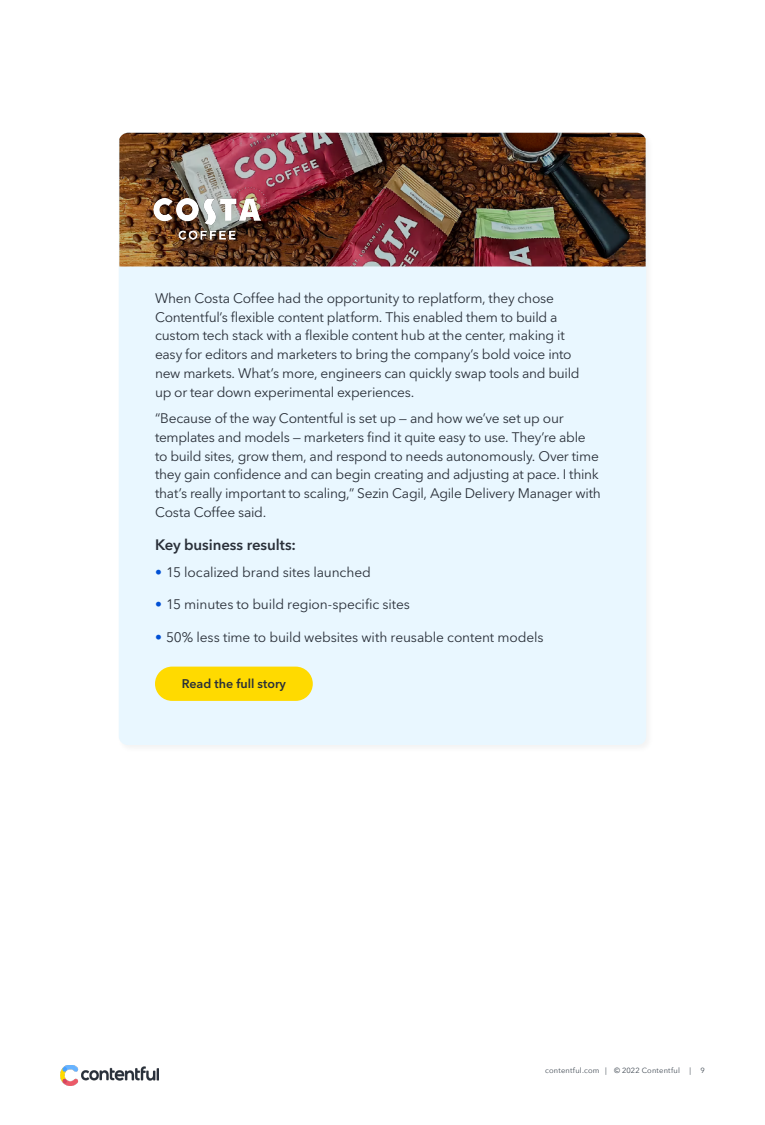
<style>
.page{position:relative;width:765px;height:1125px;background:#fff}
.page>*{position:absolute;margin:0;border:0;box-sizing:border-box;transform-origin:0 0}
.t1{font:600 15px "Avenir Next LT Pro";letter-spacing:-.005em;color:#2a3039}
.t2{font:13.75px/18.8px "Avenir Next LT Pro";letter-spacing:-.02em;color:#2a3039}
.t3{font:600 12.5px "Avenir Next LT Pro";color:#2a3039}
.t4{font:7.5px "Avenir Next";letter-spacing:.025em;color:#404953}
.s1{color:#0050d5}
</style>
<div class="page">
<img style="left:60px;top:1065px;width:99px;height:20px">
<div style="left:117px;top:131px;width:537px;height:622px;background:#f8f8f8"></div>
<div style="left:119px;top:133px;width:527px;height:612px;background:#e9f7ff;border-radius:9px"></div>
<img style="left:119px;top:133px;width:527px;height:133px">
<div style="left:155px;top:667px;width:158px;height:34px;background:#ffda00;border-radius:17px"></div>
<img style="left:153px;top:198px;width:108px;height:41px">
<p class="t2" style="left:155px;top:289px;width:426px">When Costa Coffee had the opportunity to replatform, they chose Contentful’s flexible content platform. This enabled them to build a custom tech stack with a flexible content hub at the center, making it easy for editors and marketers to bring the company’s bold voice into new markets. What’s more, engineers can quickly swap tools and build up or tear down experimental experiences.</p>
<p class="t2" style="left:155px;top:409px;width:447px">“Because of the way Contentful is set up — and how we’ve set up our templates and models — marketers find it quite easy to use. They’re able to build sites, grow them, and respond to needs autonomously. Over time they gain confidence and can begin creating and adjusting at pace. I think that’s really important to scaling,” Sezin Cagil, Agile Delivery Manager with Costa Coffee said.</p>
<p class="t1" style="left:155px;top:536px;width:142px">Key business results:</p>
<p class="t2" style="left:155px;top:563px;width:217px"><span class="s1">•</span> 15 localized brand sites launched</p>
<p class="t2" style="left:155px;top:595px;width:256px"><span class="s1">•</span> 15 minutes to build region-specific sites</p>
<p class="t2" style="left:155px;top:628px;width:390px"><span class="s1">•</span> 50% less time to build websites with reusable content models</p>
<p class="t3" style="left:182px;top:677px;width:106px">Read the full story</p>
<p class="t4" style="left:545px;top:1064px;width:136px">contentful.com | © 2022 Contentful</p>
<p class="t4" style="left:689px;top:1064px;width:3px">|</p>
<p class="t4" style="left:700px;top:1064px;width:6px">9</p>
</div>
